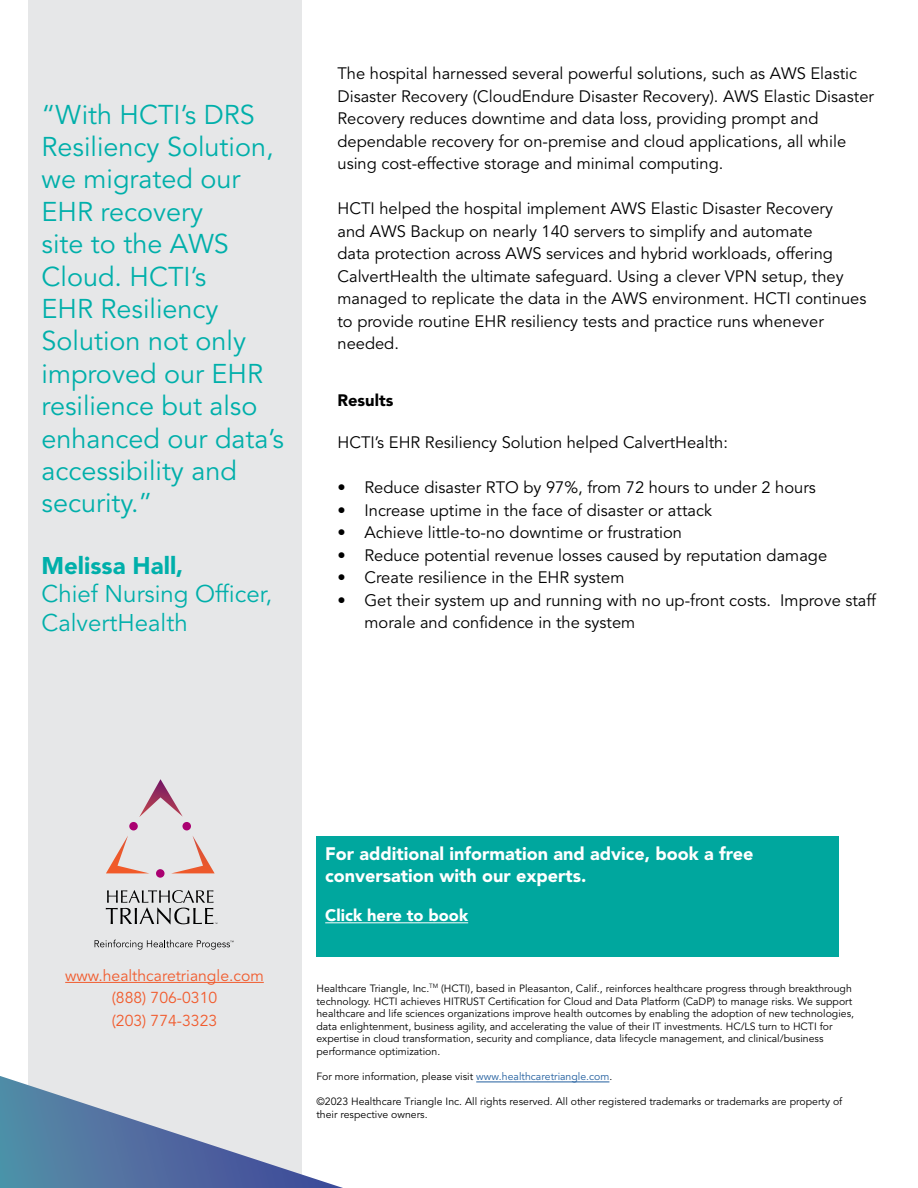
<style>
.page{position:relative;width:918px;height:1188px;background:#fff}
.page>*{position:absolute;margin:0;border:0;box-sizing:border-box;transform-origin:0 0}
.t1{font:27px/32.4px "Avenir LT Std";color:#00afaa}
.t2{font:24px/28.8px "Avenir LT Std";color:#00afaa}
.t3{font:900 24px "Avenir LT Std";color:#00afaa}
.t4{font:900 18px/21.6px "Avenir LT Std";color:#fff}
.t5{font:16.5px/22.5px "Avenir LT Std";color:#000}
.t6{font:900 16.5px "Avenir LT Std";color:#fff}
.t7{font:900 16.5px "Avenir LT Std";color:#000}
.t8{font:15.75px/22.5px "Avenir LT Std";color:#f15b2d;text-align:center}
.t9{font:10.5px/12.6px "Avenir LT Std";color:#000}
.s1{color:#215e9e}
</style>
<div class="page">
<div style="left:28px;top:0;width:273px;height:1188px;background:#e6e7e8"></div>
<svg style="left:0;top:1076px;width:343px;height:112px"></svg>
<div style="left:316px;top:836px;width:523px;height:121px;background:#00a79e"></div>
<hr style="left:325px;top:922px;width:143px;height:1px;background:#fff">
<hr style="left:65px;top:982px;width:199px;height:1px;background:#f15b2d">
<hr style="left:476px;top:1082px;width:133px;height:1px;background:#215e9e">
<svg style="left:139px;top:779px;width:44px;height:38px"></svg>
<svg style="left:173px;top:836px;width:42px;height:37px"></svg>
<svg style="left:106px;top:836px;width:41px;height:37px"></svg>
<div style="left:182px;top:822px;width:9px;height:8px;background:#aa0071;border-radius:50%"></div>
<div style="left:156px;top:869px;width:9px;height:9px;background:#aa0071;border-radius:50%"></div>
<div style="left:129px;top:822px;width:9px;height:8px;background:#aa0071;border-radius:50%"></div>
<svg style="left:106px;top:890px;width:111px;height:34px"></svg>
<svg style="left:95px;top:940px;width:139px;height:10px"></svg>
<h1 class="t1" style="left:42px;top:99px;width:244px">“With HCTI’s DRS<br>Resiliency Solution, we migrated our<br>EHR recovery<br>site to the AWS<br>Cloud. HCTI’s<br>EHR Resiliency<br>Solution not only improved our EHR resilience but also enhanced our data’s accessibility and security.”</h1>
<h2 class="t3" style="left:42px;top:551px;width:143px">Melissa Hall,</h2>
<h2 class="t2" style="left:42px;top:580px;width:232px">Chief Nursing Officer,<br>CalvertHealth</h2>
<p class="t5" style="left:338px;top:63px;width:538px">The hospital harnessed several powerful solutions, such as AWS Elastic Disaster Recovery (CloudEndure Disaster Recovery). AWS Elastic Disaster Recovery reduces downtime and data loss, providing prompt and dependable recovery for on-premise and cloud applications, all while using cost-effective storage and minimal computing.</p>
<p class="t5" style="left:338px;top:198px;width:530px">HCTI helped the hospital implement AWS Elastic Disaster Recovery<br>and AWS Backup on nearly 140 servers to simplify and automate<br>data protection across AWS services and hybrid workloads, offering CalvertHealth the ultimate safeguard. Using a clever VPN setup, they managed to replicate the data in the AWS environment. HCTI continues to provide routine EHR resiliency tests and practice runs whenever needed.</p>
<p class="t7" style="left:338px;top:390px;width:57px">Results</p>
<p class="t5" style="left:338px;top:432px;width:392px">HCTI’s EHR Resiliency Solution helped CalvertHealth:</p>
<p class="t5" style="left:338px;top:477px;width:480px">• Reduce disaster RTO by 97%, from 72 hours to under 2 hours</p>
<p class="t5" style="left:338px;top:499px;width:376px">• Increase uptime in the face of disaster or attack</p>
<p class="t5" style="left:338px;top:522px;width:346px">• Achieve little-to-no downtime or frustration</p>
<p class="t5" style="left:338px;top:544px;width:491px">• Reduce potential revenue losses caused by reputation damage</p>
<p class="t5" style="left:338px;top:567px;width:289px">• Create resilience in the EHR system</p>
<p class="t5" style="left:364px;top:589px;width:513px;text-indent:-27px">• Get their system up and running with no up-front costs. Improve staff morale and confidence in the system</p>
<p class="t8" style="left:65px;top:965px;width:200px">www.healthcaretriangle.com (888) 706-0310<br>(203) 774-3323</p>
<p class="t4" style="left:325px;top:843px;width:430px">For additional information and advice, book a free conversation with our experts.</p>
<p class="t6" style="left:325px;top:905px;width:144px">Click here to book</p>
<p class="t9" style="left:316px;top:982px;width:539px">Healthcare Triangle, Inc.<sup>TM</sup> (HCTI), based in Pleasanton, Calif., reinforces healthcare progress through breakthrough technology. HCTI achieves HITRUST Certification for Cloud and Data Platform (CaDP) to manage risks. We support healthcare and life sciences organizations improve health outcomes by enabling the adoption of new technologies, data enlightenment, business agility, and accelerating the value of their IT investments. HC/LS turn to HCTI for expertise in cloud transformation, security and compliance, data lifecycle management, and clinical/business performance optimization.</p>
<p class="t9" style="left:316px;top:1071px;width:297px">For more information, please visit <span class="s1">www.healthcaretriangle.com</span>.</p>
<p class="t9" style="left:316px;top:1096px;width:527px">©2023 Healthcare Triangle Inc. All rights reserved. All other registered trademarks or trademarks are property of their respective owners.</p>
</div>
